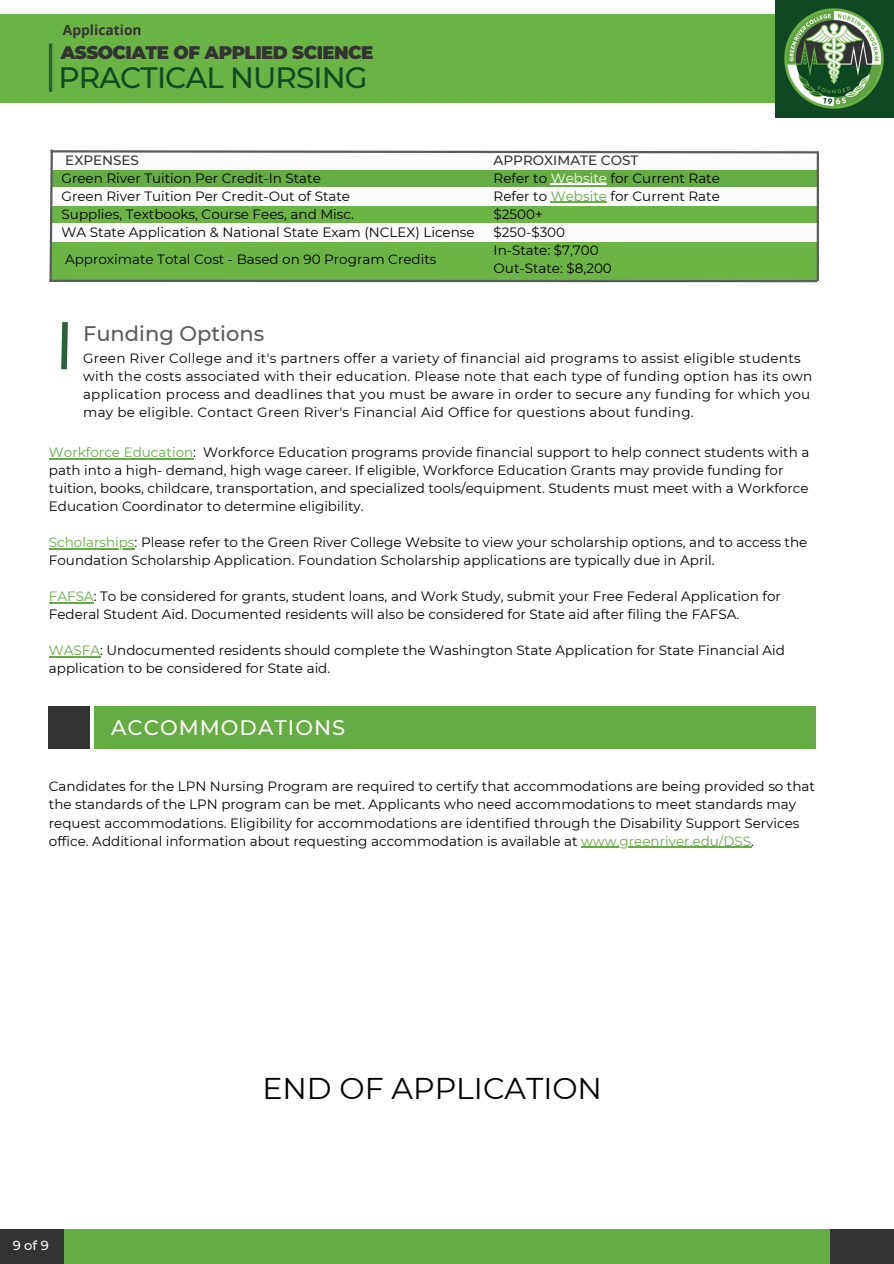
<style>
.page{position:relative;width:894px;height:1264px;background:#fff}
.page>*{position:absolute;margin:0;border:0;box-sizing:border-box;transform-origin:0 0}
.t1{font:30px "Montserrat";color:#000}
.t2{font:500 29.4px "Montserrat";letter-spacing:-.03em;color:#124824}
.t3{font:500 21px "Montserrat";color:#5b5b5b}
.t4{font:500 21px "Montserrat";letter-spacing:.05em;color:#fbfcfb}
.t5{font:900 18.15px "Montserrat";letter-spacing:-.03em;color:#333}
.t6{font:700 13.8px "Open Sans";color:#333}
.t7{font:13.5px/18px "Montserrat";color:#000}
.t8{font:13.5px/18px "Montserrat";letter-spacing:.02em;color:#000}
.t9{font:500 13.5px "Montserrat";color:#333}
.t10{font:500 13.05px "Montserrat";color:#fbfcfb}
.s1{font-weight:500;color:#333}
.s2{color:#fbfcfb}
.s3{color:#66ac45}
</style>
<div class="page">
<div style="left:0;top:14px;width:779px;height:88px;background:#69b444"></div>
<div style="left:775px;top:0;width:118px;height:118px;background:#0f4823"></div>
<div style="left:64px;top:1228px;width:766px;height:35px;background:#66ac45"></div>
<div style="left:0;top:1228px;width:64px;height:35px;background:#333"></div>
<div style="left:830px;top:1228px;width:63px;height:35px;background:#333"></div>
<img style="left:784px;top:8px;width:100px;height:101px">
<hr style="left:49px;top:43px;width:3px;height:49px;background:#2c603a">
<hr style="left:49px;top:458px;width:144px;height:1px;background:#66ac45">
<hr style="left:49px;top:548px;width:86px;height:1px;background:#66ac45">
<hr style="left:49px;top:602px;width:45px;height:1px;background:#66ac45">
<hr style="left:49px;top:656px;width:51px;height:1px;background:#66ac45">
<svg style="left:61px;top:322px;width:7px;height:48px"></svg>
<div style="left:49px;top:706px;width:41px;height:43px;background:#333"></div>
<div style="left:94px;top:706px;width:721px;height:43px;background:#66ac45"></div>
<hr style="left:581px;top:846px;width:170px;height:1px;background:#66ac45">
<svg style="left:49px;top:149px;width:770px;height:134px"></svg>
<p class="t6" style="left:63px;top:20px;width:80px">Application</p>
<h3 class="t5" style="left:61px;top:41px;width:314px">ASSOCIATE OF APPLIED SCIENCE</h3>
<h2 class="t2" style="left:59px;top:59px;width:310px">PRACTICAL NURSING</h2>
<p class="t9" style="left:65px;top:151px;width:75px">EXPENSES</p>
<p class="t7" style="left:62px;top:169px;width:414px">Green River Tuition Per Credit-In State<br>Green River Tuition Per Credit-Out of State<br>Supplies, Textbooks, Course Fees, and Misc.<br>WA State Application &amp; National State Exam (NCLEX) License</p>
<p class="t7" style="left:65px;top:250px;width:373px">Approximate Total Cost - Based on 90 Program Credits</p>
<p class="t7" style="left:493px;top:151px;width:228px"><span class="s1">APPROXIMATE COST<br></span>Refer to <span class="s2">Website</span> for Current Rate<br>Refer to <span class="s3">Website</span> for Current Rate $2500+<br>$250-$300<br>In-State: $7,700<br>Out-State: $8,200</p>
<h3 class="t3" style="left:83px;top:321px;width:183px">Funding Options</h3>
<p class="t8" style="left:83px;top:349px;width:730px">Green River College and it's partners offer a variety of financial aid programs to assist eligible students with the costs associated with their education. Please note that each type of funding option has its own application process and deadlines that you must be aware in order to secure any funding for which you may be eligible. Contact Green River's Financial Aid Office for questions about funding.</p>
<p class="t7" style="left:49px;top:443px;width:761px"><span class="s3">Workforce Education</span>: Workforce Education programs provide financial support to help connect students with a path into a high- demand, high wage career. If eligible, Workforce Education Grants may provide funding for tuition, books, childcare, transportation, and specialized tools/equipment. Students must meet with a Workforce Education Coordinator to determine eligibility.</p>
<p class="t7" style="left:49px;top:533px;width:759px"><span class="s3">Scholarships</span>: Please refer to the Green River College Website to view your scholarship options, and to access the<br>Foundation Scholarship Application. Foundation Scholarship applications are typically due in April.</p>
<p class="t7" style="left:49px;top:587px;width:733px"><span class="s3">FAFSA</span>: To be considered for grants, student loans, and Work Study, submit your Free Federal Application for<br>Federal Student Aid. Documented residents will also be considered for State aid after filing the FAFSA.</p>
<p class="t7" style="left:49px;top:641px;width:737px"><span class="s3">WASFA</span>: Undocumented residents should complete the Washington State Application for State Financial Aid application to be considered for State aid.</p>
<h3 class="t4" style="left:111px;top:714px;width:235px">ACCOMMODATIONS</h3>
<p class="t7" style="left:49px;top:777px;width:767px">Candidates for the LPN Nursing Program are required to certify that accommodations are being provided so that the standards of the LPN program can be met. Applicants who need accommodations to meet standards may request accommodations. Eligibility for accommodations are identified through the Disability Support Services office. Additional information about requesting accommodation is available at <span class="s3">www.greenriver.edu/DSS</span>.</p>
<p class="t10" style="left:13px;top:1237px;width:38px">9 of 9</p>
<h1 class="t1" style="left:262px;top:1069px;width:341px">END OF APPLICATION</h1>
</div>
